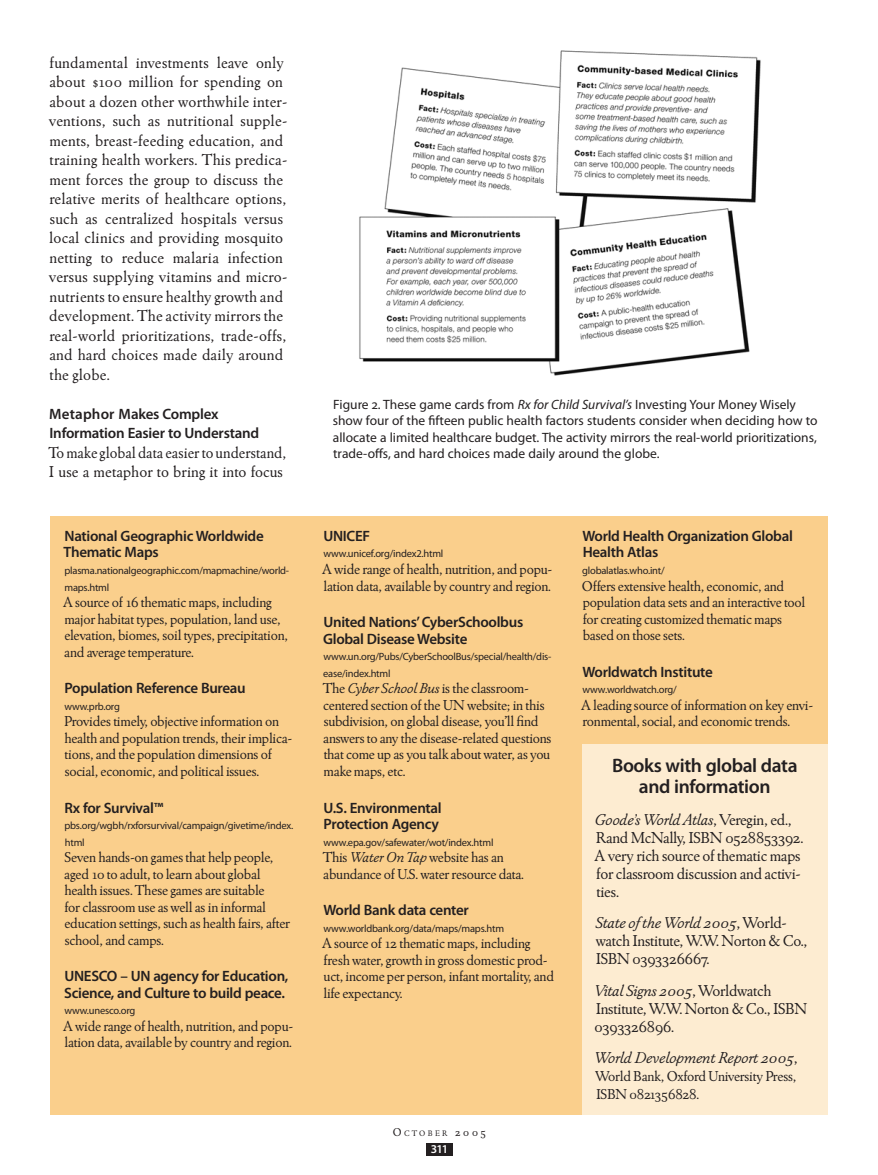
<style>
.page{position:relative;width:878px;height:1175px;background:#fff}
.page>*{position:absolute;margin:0;border:0;box-sizing:border-box;transform-origin:0 0}
.t1{font:600 19.5px/21px "Myriad Pro";letter-spacing:-.02em;color:#231f20;text-align:center}
.t2{font:16.5px/19.5px "Winchester New ITC Book OS";letter-spacing:.01em;color:#231f20}
.t3{font:16.5px/18px "Winchester New ITC Book OS";letter-spacing:-.02em;color:#231f20}
.t4{font:16.5px "Winchester New ITC Book Italic OS";letter-spacing:-.02em;color:#231f20}
.t5{font:15px/16.5px "Winchester New ITC Book OS";letter-spacing:-.02em;color:#231f20}
.t6{font:600 15px/16.5px "Myriad Pro";letter-spacing:-.02em;color:#231f20}
.t7{font:13.5px/16.5px "Myriad Pro";color:#231f20}
.t8{font:600 12px "Myriad Pro";color:#fff}
.t9{font:10.5px/16.5px "Myriad Pro";letter-spacing:-.02em;color:#231f20}
.t10{font:8.4px "Winchester New ITC Book OS";letter-spacing:.275em;color:#231f20}
.s1{font-style:italic}
.s2{font-family:"Winchester New ITC Book Italic OS"}
.s3{font-size:12px}
.s4{font-family:"Winchester New ITC Book OS"}
</style>
<div class="page">
<div style="left:50px;top:516px;width:777px;height:598px;background:#facf8c"></div>
<div style="left:582px;top:744px;width:245px;height:370px;background:#fdecd1"></div>
<img style="left:359px;top:50px;width:402px;height:326px">
<div style="left:426px;top:1143px;width:26px;height:12px;background:#231f20"></div>
<p class="t2" style="left:49px;top:52px;width:240px">fundamental investments leave only about $100 million for spending on about a dozen other worthwhile inter&shy;ventions, such as nutritional supple&shy;ments, breast-feeding education, and training health workers. This predica&shy;ment forces the group to discuss the relative merits of healthcare options, such as centralized hospitals versus local clinics and providing mosquito netting to reduce malaria infection versus supplying vitamins and micro&shy;nutrients to ensure healthy growth and development. The activity mirrors the real-world prioritizations, trade-offs, and hard choices made daily around the globe.</p>
<p class="t6" style="left:49px;top:403px;width:211px;line-height:19.5px">Metaphor Makes Complex<br>Information Easier to Understand</p>
<p class="t2" style="left:48px;top:442px;width:239px">To make global data easier to understand,<br>I use a metaphor to bring it into focus</p>
<p class="t6" style="left:64px;top:527px;width:202px">National Geographic Worldwide<br>Thematic Maps</p>
<p class="t9" style="left:64px;top:562px;width:226px">plasma.nationalgeographic.com/mapmachine/world&shy;maps.html</p>
<p class="t5" style="left:63px;top:593px;width:226px">A source of 16 thematic maps, including major habitat types, population, land use, elevation, biomes, soil types, precipitation, and average temperature.</p>
<p class="t6" style="left:65px;top:679px;width:183px">Population Reference Bureau</p>
<p class="t9" style="left:65px;top:698px;width:57px">www.prb.org</p>
<p class="t5" style="left:64px;top:713px;width:230px">Provides timely, objective information on health and population trends, their implica&shy;tions, and the population dimensions of social, economic, and political issues.</p>
<p class="t6" style="left:65px;top:799px;width:100px">Rx for Survival™</p>
<p class="t9" style="left:64px;top:817px;width:230px">pbs.org/wgbh/rxforsurvival/campaign/givetime/index. html</p>
<p class="t5" style="left:64px;top:848px;width:227px">Seven hands-on games that help people, aged 10 to adult, to learn about global health issues. These games are suitable<br>for classroom use as well as in informal education settings, such as health fairs, after school, and camps.</p>
<p class="t6" style="left:64px;top:967px;width:226px">UNESCO – UN agency for Education,<br>Science, and Culture to build peace.</p>
<p class="t9" style="left:65px;top:1002px;width:72px">www.unesco.org</p>
<p class="t5" style="left:63px;top:1017px;width:232px">A wide range of health, nutrition, and popu&shy;lation data, available by country and region.</p>
<p class="t7" style="left:332px;top:395px;width:486px">Figure 2. These game cards from <span class="s1">Rx for Child Survival’s</span> Investing Your Money Wisely show four of the fifteen public health factors students consider when deciding how to allocate a limited healthcare budget. The activity mirrors the real-world prioritizations, trade-offs, and hard choices made daily around the globe.</p>
<p class="t6" style="left:323px;top:527px;width:48px">UNICEF</p>
<p class="t9" style="left:323px;top:545px;width:121px">www.unicef.org/index2.html</p>
<p class="t5" style="left:322px;top:560px;width:232px">A wide range of health, nutrition, and popu&shy;lation data, available by country and region.</p>
<p class="t6" style="left:323px;top:613px;width:202px">United Nations’ CyberSchoolbus<br>Global Disease Website</p>
<p class="t9" style="left:323px;top:648px;width:230px">www.un.org/Pubs/CyberSchoolBus/special/health/dis&shy;ease/index.html</p>
<p class="t5" style="left:323px;top:680px;width:230px">The <span class="s2">Cyber School Bus</span> is the classroom&shy;centered section of the UN website; in this subdivision, on global disease, you’ll find answers to any the disease-related questions that come up as you talk about water, as you make maps, etc.</p>
<p class="t6" style="left:323px;top:799px;width:120px">U.S. Environmental<br>Protection Agency</p>
<p class="t9" style="left:323px;top:833px;width:171px">www.epa.gov/safewater/wot/index.html</p>
<p class="t5" style="left:323px;top:848px;width:203px">This <span class="s2">Water On Tap</span> website has an abundance of U.S. water resource data.</p>
<p class="t6" style="left:323px;top:901px;width:147px">World Bank data center</p>
<p class="t9" style="left:323px;top:920px;width:182px">www.worldbank.org/data/maps/maps.htm</p>
<p class="t5" style="left:322px;top:935px;width:233px">A source of 12 thematic maps, including fresh water, growth in gross domestic prod&shy;uct, income per person, infant mortality, and life expectancy.</p>
<p class="t10" style="left:393px;top:1128px;width:95px"><span class="s3">O</span>cto ber <span class="s3">2005</span></p>
<p class="t8" style="left:431px;top:1141px;width:19px">311</p>
<p class="t6" style="left:582px;top:527px;width:212px">World Health Organization Global<br>Health Atlas</p>
<p class="t9" style="left:582px;top:562px;width:84px">globalatlas.who.int/</p>
<p class="t5" style="left:582px;top:577px;width:225px">Offers extensive health, economic, and population data sets and an interactive tool for creating customized thematic maps based on those sets.</p>
<p class="t6" style="left:582px;top:663px;width:132px">Worldwatch Institute</p>
<p class="t9" style="left:582px;top:681px;width:96px">www.worldwatch.org/</p>
<p class="t5" style="left:581px;top:696px;width:234px">A leading source of information on key envi&shy;ronmental, social, and economic trends.</p>
<h1 class="t1" style="left:612px;top:754px;width:187px">Books with global data and information</h1>
<p class="t4" style="left:594px;top:809px;width:199px">Goode’s World Atlas<span class="s4">, Veregin, ed.,</span></p>
<p class="t3" style="left:594px;top:828px;width:210px">Rand McNally, ISBN 0528853392.<br>A very rich source of thematic maps for classroom discussion and activi&shy;ties.</p>
<p class="t4" style="left:595px;top:913px;width:193px">State of the World 2005<span class="s4">, World-</span></p>
<p class="t3" style="left:595px;top:931px;width:213px">watch Institute, W.W. Norton &amp; Co.,<br>ISBN 0393326667.</p>
<p class="t4" style="left:594px;top:980px;width:179px">Vital Signs 2005<span class="s4">, Worldwatch</span></p>
<p class="t3" style="left:594px;top:999px;width:214px">Institute, W.W. Norton &amp; Co., ISBN<br>0393326896.</p>
<p class="t4" style="left:594px;top:1048px;width:205px">World Development Report 2005<span class="s4">,</span></p>
<p class="t5" style="left:595px;top:1067px;width:202px;line-height:18px">World Bank, Oxford University Press,<br>ISBN 0821356828.</p>
</div>
